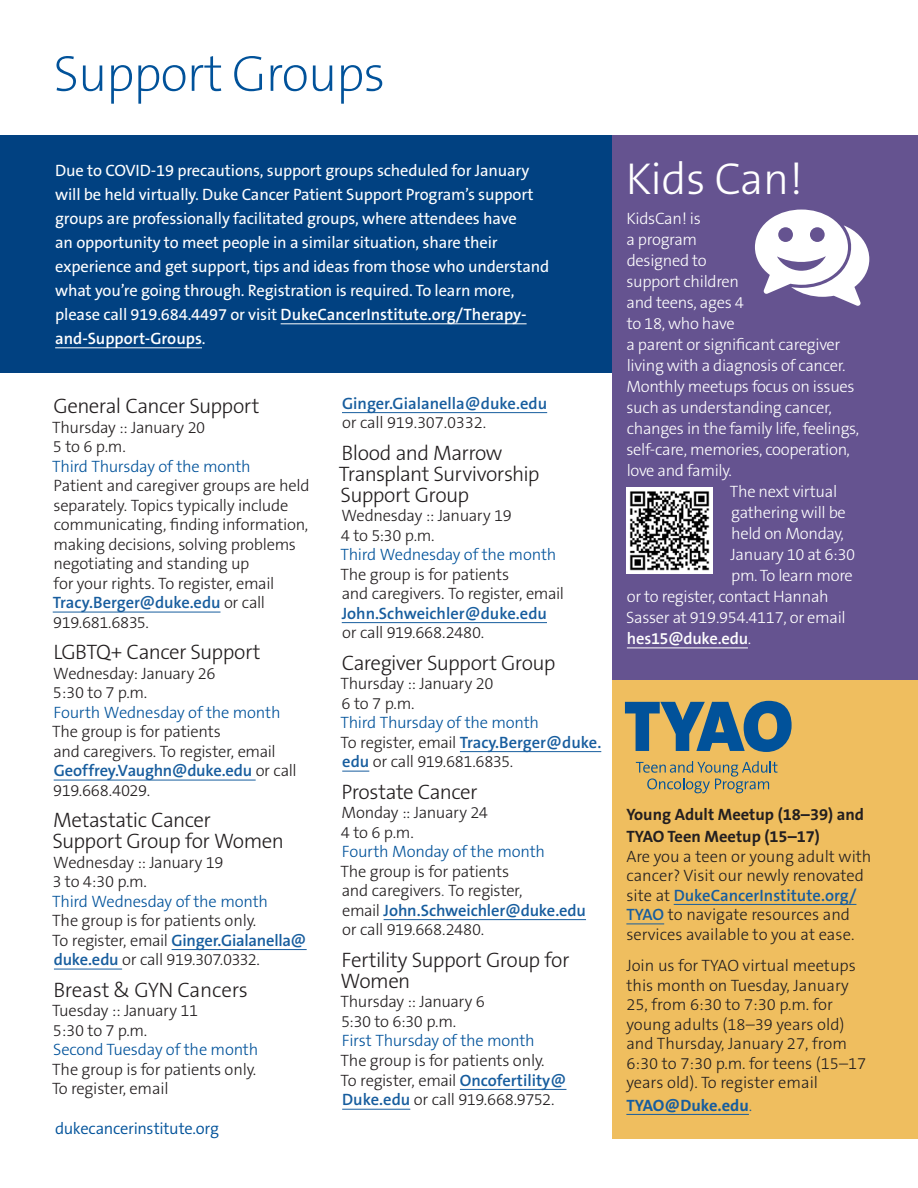
<style>
.page{position:relative;width:918px;height:1188px;background:#fff}
.page>*{position:absolute;margin:0;border:0;box-sizing:border-box;transform-origin:0 0}
.t1{font:200 51px "The Sans B W2";letter-spacing:-.025em;color:#01529a}
.t2{font:300 45px "The Sans B W3";letter-spacing:-.01em;color:#fff}
.t3{font:300 21px/21px "The Sans B W3";letter-spacing:-.025em;color:#231f20}
.t4{font:300 16.5px/19.5px "The Sans B W3";letter-spacing:-.015em;color:#231f20}
.t5{font:16.5px/24px "The Sans B W5 Plain";letter-spacing:-.01em;color:#fff}
.t6{font:300 16.5px/21px "The Sans B W3";letter-spacing:-.02em;color:#fff}
.t7{font:700 16.5px/22.5px "The Sans B W7";color:#231f20}
.t8{font:600 16.5px/19.5px "The Sans B W6";color:#175d9e}
.t9{font:300 16.5px "The Sans B W4";letter-spacing:-.02em;color:#01529a}
.t10{font:600 16.5px "The Sans B W6";letter-spacing:-.02em;color:#fff}
.t11{font:700 16.5px "The Sans B W7";color:#175d9e}
.s1{font-family:"The Sans B W6";font-weight:600}
.s2{color:#01529a}
.s3{font-family:"The Sans B W6";font-weight:600;color:#175d9e}
.s4{font-family:"The Sans B W3";font-weight:300;color:#231f20}
.s5{color:#4d4d4f}
.s6{font-family:"The Sans B W3";font-weight:300}
</style>
<div class="page">
<div style="left:0;top:135px;width:613px;height:238px;background:#014181"></div>
<div style="left:613px;top:135px;width:305px;height:545px;background:#655390"></div>
<hr style="left:627px;top:648px;width:121px;height:1px;background:#fff">
<img style="left:626px;top:487px;width:87px;height:86px">
<hr style="left:53px;top:612px;width:167px;height:1px;background:#175d9e">
<hr style="left:54px;top:780px;width:202px;height:1px;background:#175d9e">
<hr style="left:172px;top:949px;width:135px;height:1px;background:#175d9e">
<hr style="left:54px;top:969px;width:68px;height:1px;background:#175d9e">
<hr style="left:342px;top:412px;width:205px;height:1px;background:#175d9e">
<hr style="left:342px;top:622px;width:205px;height:1px;background:#175d9e">
<hr style="left:460px;top:751px;width:141px;height:1px;background:#175d9e">
<svg style="left:342px;top:771px;width:27px;height:1px"></svg>
<hr style="left:384px;top:919px;width:202px;height:1px;background:#175d9e">
<hr style="left:460px;top:1089px;width:106px;height:1px;background:#175d9e">
<hr style="left:342px;top:1109px;width:68px;height:1px;background:#175d9e">
<div style="left:613px;top:680px;width:305px;height:459px;background:#efbe5f"></div>
<hr style="left:674px;top:904px;width:182px;height:1px;background:#175d9e">
<hr style="left:626px;top:924px;width:38px;height:1px;background:#175d9e">
<hr style="left:626px;top:1114px;width:123px;height:1px;background:#175d9e">
<svg style="left:755px;top:210px;width:114px;height:96px"></svg>
<hr style="left:281px;top:323px;width:246px;height:1px;background:#fff">
<hr style="left:55px;top:347px;width:147px;height:1px;background:#fff">
<svg style="left:625px;top:701px;width:167px;height:51px"></svg>
<svg style="left:636px;top:761px;width:142px;height:32px"></svg>
<p class="t1" style="left:53px;top:41px;width:333px">Support Groups</p>
<p class="t5" style="left:55px;top:159px;width:496px">Due to COVID-19 precautions, support groups scheduled for January will be held virtually. Duke Cancer Patient Support Program’s support groups are professionally facilitated groups, where attendees have<br>an opportunity to meet people in a similar situation, share their experience and get support, tips and ideas from those who understand what you’re going through. Registration is required. To learn more, please call 919.684.4497 or visit <span class="s1">DukeCancerInstitute.org/Therapy&shy;and-Support-Groups</span>.</p>
<p class="t3" style="left:53px;top:396px;width:207px">General Cancer Support</p>
<p class="t4" style="left:52px;top:418px;width:259px">Thursday :: January 20<br>5 to 6 p.m.<br><span class="s2">Third Thursday of the month<br></span>Patient and caregiver groups are held separately. Topics typically include communicating, finding information, making decisions, solving problems negotiating and standing up<br>for your rights. To register, email<br><span class="s3">Tracy.Berger@duke.edu</span> or call<br>919.681.6835.</p>
<p class="t3" style="left:53px;top:642px;width:209px">LGBTQ+ Cancer Support</p>
<p class="t4" style="left:53px;top:664px;width:229px">Wednesday: January 26<br>5:30 to 7 p.m.<br><span class="s2">Fourth Wednesday of the month</span></p>
<p class="t4" style="left:52px;top:722px;width:246px">The group is for patients<br>and caregivers. To register, email<br><span class="s3">Geoffrey.Vaughn@duke.edu</span> or call<br>919.668.4029.</p>
<p class="t3" style="left:52px;top:810px;width:233px">Metastatic Cancer<br>Support Group for Women</p>
<p class="t4" style="left:52px;top:853px;width:256px">Wednesday :: January 19<br>3 to 4:30 p.m.<br><span class="s2">Third Wednesday of the month<br></span>The group is for patients only.<br>To register, email <span class="s3">Ginger.Gialanella@ duke.edu</span> or call 919.307.0332.</p>
<p class="t3" style="left:53px;top:979px;width:196px">Breast &amp; GYN Cancers</p>
<p class="t4" style="left:52px;top:1001px;width:208px">Tuesday :: January 11<br>5:30 to 7 p.m.<br><span class="s2">Second Tuesday of the month<br></span>The group is for patients only.<br>To register, email</p>
<p class="t9" style="left:55px;top:1117px;width:165px">dukecancerinstitute.org</p>
<p class="t8" style="left:342px;top:394px;width:207px">Ginger.Gialanella@duke.edu <span class="s4">or call 919.307.0332.</span></p>
<p class="t3" style="left:339px;top:442px;width:202px">Blood and Marrow<br>Transplant Survivorship<br>Support Group</p>
<p class="t4" style="left:341px;top:506px;width:225px">Wednesday :: January 19<br>4 to 5:30 p.m.<br><span class="s2">Third Wednesday of the month<br></span>The group is for patients<br>and caregivers. To register, email<br><span class="s3">John.Schweichler@duke.edu </span>or call 919.668.2480.</p>
<p class="t3" style="left:342px;top:652px;width:215px">Caregiver Support Group</p>
<p class="t4" style="left:341px;top:674px;width:262px">Thursday :: January 20<br>6 to 7 p.m.<br><span class="s2">Third Thursday of the month<br></span>To register, email <span class="s3">Tracy.Berger@duke. edu</span> or call 919.681.6835.</p>
<p class="t3" style="left:342px;top:781px;width:137px">Prostate Cancer</p>
<p class="t4" style="left:341px;top:803px;width:247px">Monday :: January 24<br>4 to 6 p.m.<br><span class="s2">Fourth Monday of the month<br></span>The group is for patients<br>and caregivers<span class="s5">.</span> To register,<br>email <span class="s3">John.Schweichler@duke.edu </span>or call 919.668.2480.</p>
<p class="t3" style="left:341px;top:949px;width:230px">Fertility Support Group for<br>Women</p>
<p class="t4" style="left:341px;top:992px;width:227px">Thursday :: January 6<br>5:30 to 6:30 p.m.<br><span class="s2">First Thursday of the month<br></span>The group is for patients only.<br>To register, email <span class="s3">Oncofertility@<br>Duke.edu</span> or call 919.668.9752.</p>
<p class="t2" style="left:626px;top:150px;width:179px">Kids Can!</p>
<p class="t6" style="left:626px;top:208px;width:221px">KidsCan! is<br>a program<br>designed to<br>support children<br>and teens, ages 4<br>to 18, who have<br>a parent or significant caregiver living with a diagnosis of cancer.</p>
<p class="t6" style="left:626px;top:376px;width:234px">Monthly meetups focus on issues such as understanding cancer, changes in the family life, feelings, self-care, memories, cooperation, love and family.</p>
<p class="t6" style="left:730px;top:481px;width:109px">The next virtual</p>
<p class="t6" style="left:731px;top:502px;width:116px">gathering will be</p>
<p class="t6" style="left:731px;top:523px;width:114px">held on Monday,</p>
<p class="t6" style="left:731px;top:544px;width:126px">January 10 at 6:30</p>
<p class="t6" style="left:731px;top:565px;width:123px">pm. To learn more</p>
<p class="t6" style="left:627px;top:586px;width:203px">or to register, contact Hannah</p>
<p class="t6" style="left:626px;top:607px;width:221px">Sasser at 919.954.4117, or email</p>
<p class="t10" style="left:627px;top:628px;width:126px">hes15@duke.edu<span class="s6">.</span></p>
<p class="t7" style="left:626px;top:803px;width:239px">Young Adult Meetup (18–39) and<br>TYAO Teen Meetup (15–17)</p>
<p class="t4" style="left:626px;top:846px;width:247px">Are you a teen or young adult with cancer? Visit our newly renovated site at <span class="s3">DukeCancerInstitute.org/ TYAO</span> to navigate resources and services available to you at ease.</p>
<p class="t4" style="left:626px;top:956px;width:241px">Join us for TYAO virtual meetups this month on Tuesday, January<br>25, from 6:30 to 7:30 p.m. for young adults (18–39 years old) and Thursday, January 27, from<br>6:30 to 7:30 p.m. for teens (15–17 years old). To register email</p>
<p class="t11" style="left:626px;top:1094px;width:127px">TYAO@Duke.edu<span class="s6">.</span></p>
</div>
